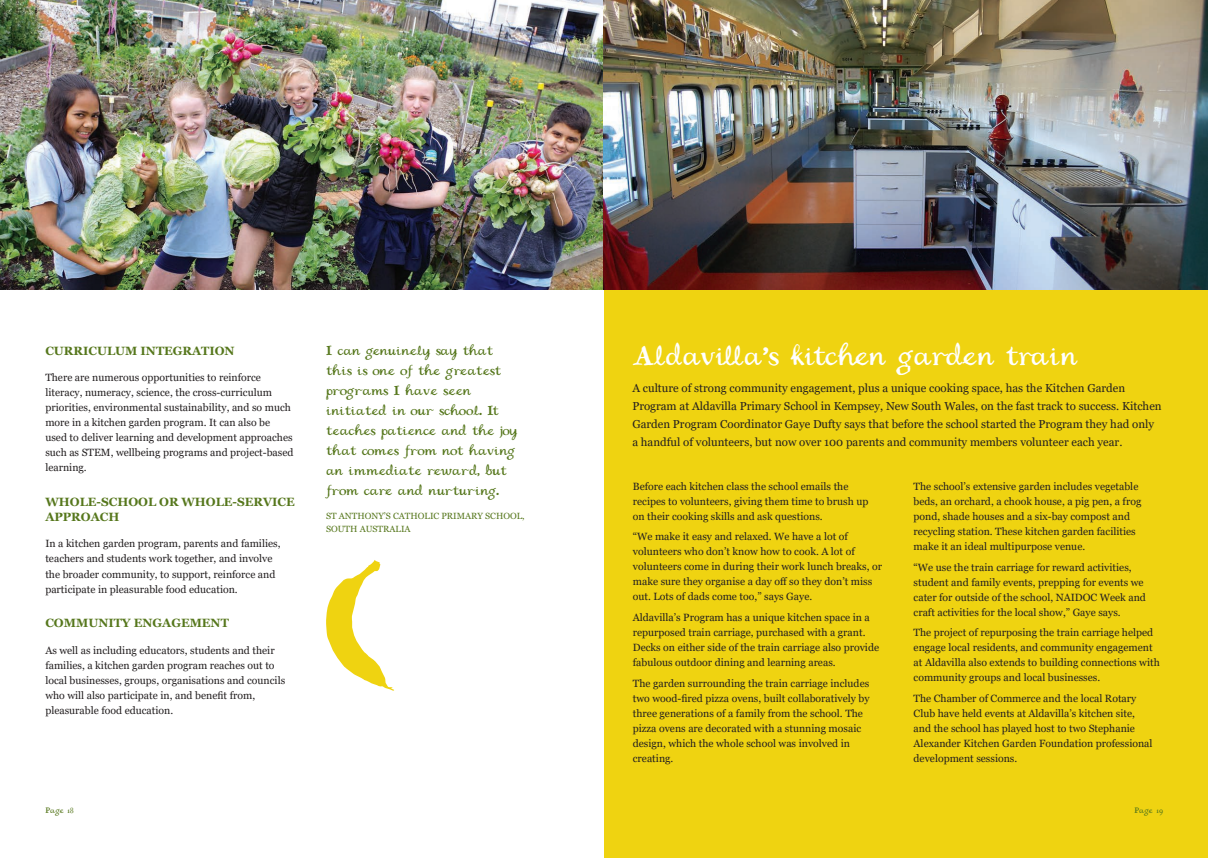
<style>
.page{position:relative;width:1208px;height:859px;background:#fff}
.page>*{position:absolute;margin:0;border:0;box-sizing:border-box;transform-origin:0 0}
.t1{font:25px "Gardener Alternate";letter-spacing:-.035em;color:#fff}
.t2{font:12px/20px "Gardener Alternate";letter-spacing:-.035em;color:#56771c}
.t3{font:700 12px/15px "Georgia";color:#56771c}
.t4{font:11.5px/18px "Georgia";color:#231f20}
.t5{font:10.5px/15px "Georgia";color:#231f20}
.t6{font:9px/13px "Georgia";color:#56771c}
.t7{font:7px "Gardener Alternate";letter-spacing:-.005em;color:#56771c}
</style>
<div class="page">
<div style="left:604px;top:0;width:604px;height:858px;background:#efd311"></div>
<svg style="left:326px;top:560px;width:68px;height:131px"></svg>
<img style="left:0;top:0;width:1208px;height:289px">
<p class="t3" style="left:45px;top:343px;width:191px">CURRICULUM INTEGRATION</p>
<p class="t5" style="left:45px;top:370px;width:250px">There are numerous opportunities to reinforce literacy, numeracy, science, the cross-curriculum priorities, environmental sustainability, and so much more in a kitchen garden program. It can also be used to deliver learning and development approaches such as STEM, wellbeing programs and project-based learning.</p>
<p class="t3" style="left:45px;top:494px;width:251px">WHOLE-SCHOOL OR WHOLE-SERVICE<br>APPROACH</p>
<p class="t5" style="left:45px;top:537px;width:237px">In a kitchen garden program, parents and families, teachers and students work together, and involve the broader community, to support, reinforce and participate in pleasurable food education.</p>
<p class="t3" style="left:45px;top:616px;width:185px">COMMUNITY ENGAGEMENT</p>
<p class="t5" style="left:45px;top:643px;width:241px">As well as including educators, students and their families, a kitchen garden program reaches out to local businesses, groups, organisations and councils who will also participate in, and benefit from, pleasurable food education.</p>
<p class="t2" style="left:326px;top:341px;width:193px">I can genuinely say that this is one of the greatest programs I have seen initiated in our school. It teaches patience and the joy that comes from not having an immediate reward, but from care and nurturing.</p>
<p class="t6" style="left:326px;top:510px;width:200px">ST ANTHONY’S CATHOLIC PRIMARY SCHOOL,<br>SOUTH AUSTRALIA</p>
<p class="t7" style="left:45px;top:806px;width:30px">Page 18</p>
<h1 class="t1" style="left:632px;top:339px;width:447px">Aldavilla’s kitchen garden train</h1>
<p class="t4" style="left:632px;top:379px;width:531px">A culture of strong community engagement, plus a unique cooking space, has the Kitchen Garden Program at Aldavilla Primary School in Kempsey, New South Wales, on the fast track to success. Kitchen Garden Program Coordinator Gaye Dufty says that before the school started the Program they had only a handful of volunteers, but now over 100 parents and community members volunteer each year.</p>
<p class="t5" style="left:633px;top:479px;width:237px">Before each kitchen class the school emails the recipes to volunteers, giving them time to brush up on their cooking skills and ask questions.</p>
<p class="t5" style="left:633px;top:530px;width:251px">“We make it easy and relaxed. We have a lot of volunteers who don’t know how to cook. A lot of volunteers come in during their work lunch breaks, or make sure they organise a day off so they don’t miss out. Lots of dads come too,” says Gaye.</p>
<p class="t5" style="left:633px;top:610px;width:248px">Aldavilla’s Program has a unique kitchen space in a repurposed train carriage, purchased with a grant.<br>Decks on either side of the train carriage also provide fabulous outdoor dining and learning areas.</p>
<p class="t5" style="left:633px;top:676px;width:238px">The garden surrounding the train carriage includes two wood-fired pizza ovens, built collaboratively by three generations of a family from the school. The pizza ovens are decorated with a stunning mosaic design, which the whole school was involved in creating.</p>
<p class="t5" style="left:913px;top:479px;width:229px">The school’s extensive garden includes vegetable beds, an orchard, a chook house, a pig pen, a frog pond, shade houses and a six-bay compost and recycling station. These kitchen garden facilities make it an ideal multipurpose venue.</p>
<p class="t5" style="left:913px;top:560px;width:234px">“We use the train carriage for reward activities, student and family events, prepping for events we cater for outside of the school, NAIDOC Week and craft activities for the local show,” Gaye says.</p>
<p class="t5" style="left:913px;top:625px;width:248px">The project of repurposing the train carriage helped engage local residents, and community engagement at Aldavilla also extends to building connections with community groups and local businesses.</p>
<p class="t5" style="left:913px;top:691px;width:240px">The Chamber of Commerce and the local Rotary Club have held events at Aldavilla’s kitchen site, and the school has played host to two Stephanie Alexander Kitchen Garden Foundation professional development sessions.</p>
<p class="t7" style="left:1134px;top:806px;width:30px">Page 19</p>
</div>
